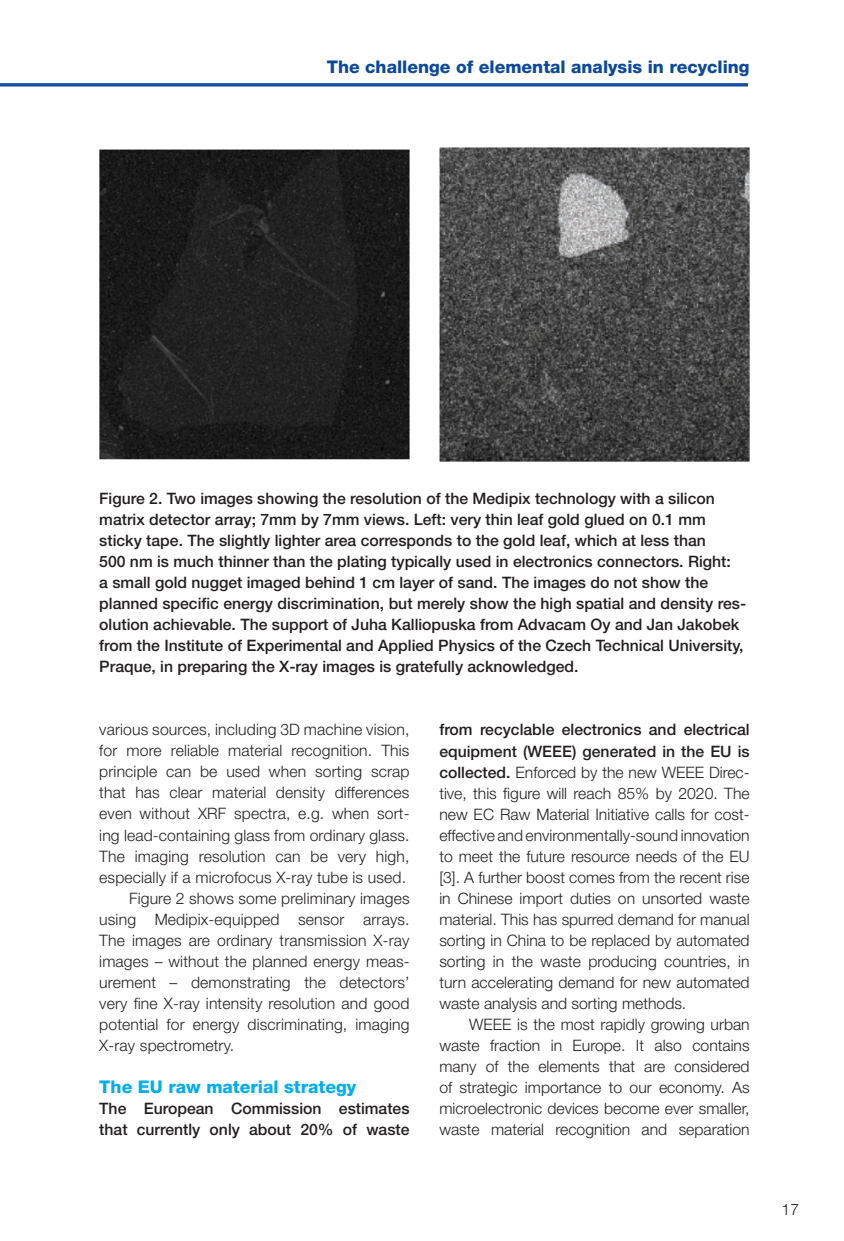
<style>
.page{position:relative;width:844px;height:1241px;background:#fff}
.page>*{position:absolute;margin:0;border:0;box-sizing:border-box;transform-origin:0 0}
.t1{font:800 17.5px "Helvetica Neue";color:#0d499a}
.t2{font:800 17.5px "Helvetica Neue";color:#00aeef}
.t3{font:300 15.75px/21px "Helvetica Neue";letter-spacing:.01em;color:#231f20;text-align:justify}
.t4{font:500 15.75px/21px "Helvetica Neue";color:#231f20}
.s1{font-weight:500}
</style>
<div class="page">
<hr style="left:0;top:83px;width:747px;height:2px;background:#0d499a">
<hr style="left:0;top:85px;width:747px;height:1px;background:#0d499a">
<img style="left:439px;top:147px;width:310px;height:314px">
<img style="left:99px;top:149px;width:310px;height:310px">
<p class="t1" style="left:326px;top:56px;width:424px">The challenge of elemental analysis in recycling</p>
<p class="t4" style="left:99px;top:488px;width:648px">Figure 2. Two images showing the resolution of the Medipix technology with a silicon matrix detector array; 7mm by 7mm views. Left: very thin leaf gold glued on 0.1 mm sticky tape. The slightly lighter area corresponds to the gold leaf, which at less than<br>500 nm is much thinner than the plating typically used in electronics connectors. Right:<br>a small gold nugget imaged behind 1 cm layer of sand. The images do not show the planned specific energy discrimination, but merely show the high spatial and density res&shy;olution achievable. The support of Juha Kalliopuska from Advacam Oy and Jan Jakobek from the Institute of Experimental and Applied Physics of the Czech Technical University, Praque, in preparing the X-ray images is gratefully acknowledged.</p>
<p class="t3" style="left:99px;top:719px;width:312px">various sources, including 3D machine vision,</p>
<p class="t3" style="left:99px;top:740px;width:312px">for more reliable material recognition. This</p>
<p class="t3" style="left:99px;top:761px;width:312px">principle can be used when sorting scrap</p>
<p class="t3" style="left:99px;top:782px;width:312px">that has clear material density differences</p>
<p class="t3" style="left:99px;top:803px;width:312px">even without XRF spectra, e.g. when sort-</p>
<p class="t3" style="left:99px;top:823px;width:312px">ing lead-containing glass from ordinary glass.</p>
<p class="t3" style="left:99px;top:844px;width:312px">The imaging resolution can be very high,</p>
<p class="t3" style="left:99px;top:865px;width:308px">especially if a microfocus X-ray tube is used.</p>
<p class="t3" style="left:129px;top:886px;width:282px">Figure 2 shows some preliminary images</p>
<p class="t3" style="left:99px;top:907px;width:312px">using Medipix-equipped sensor arrays.</p>
<p class="t3" style="left:99px;top:928px;width:312px">The images are ordinary transmission X-ray</p>
<p class="t3" style="left:99px;top:949px;width:312px">images – without the planned energy meas-</p>
<p class="t3" style="left:99px;top:970px;width:312px">urement – demonstrating the detectors’</p>
<p class="t3" style="left:99px;top:991px;width:312px">very fine X-ray intensity resolution and good</p>
<p class="t3" style="left:99px;top:1012px;width:312px">potential for energy discriminating, imaging</p>
<p class="t3" style="left:99px;top:1033px;width:136px">X-ray spectrometry.</p>
<p class="t2" style="left:99px;top:1075px;width:258px">The EU raw material strategy</p>
<p class="t4" style="left:99px;top:1097px;width:312px">The European Commission estimates that currently only about 20% of waste</p>
<p class="t3" style="left:439px;top:719px;width:312px"><span class="s1">from recyclable electronics and electrical equipment (WEEE) generated in the EU is collected.</span> Enforced by the new WEEE Direc&shy;tive, this figure will reach 85% by 2020. The new EC Raw Material Initiative calls for cost&shy;effective and environmentally-sound innovation to meet the future resource needs of the EU [3]. A further boost comes from the recent rise in Chinese import duties on unsorted waste material. This has spurred demand for manual sorting in China to be replaced by automated sorting in the waste producing countries, in turn accelerating demand for new automated waste analysis and sorting methods.</p>
<p class="t3" style="left:439px;top:1012px;width:312px;text-indent:30px">WEEE is the most rapidly growing urban waste fraction in Europe. It also contains many of the elements that are considered of strategic importance to our economy. As microelectronic devices become ever smaller, waste material recognition and separation</p>
<p class="t3" style="left:781px;top:1198px;width:19px">17</p>
</div>
